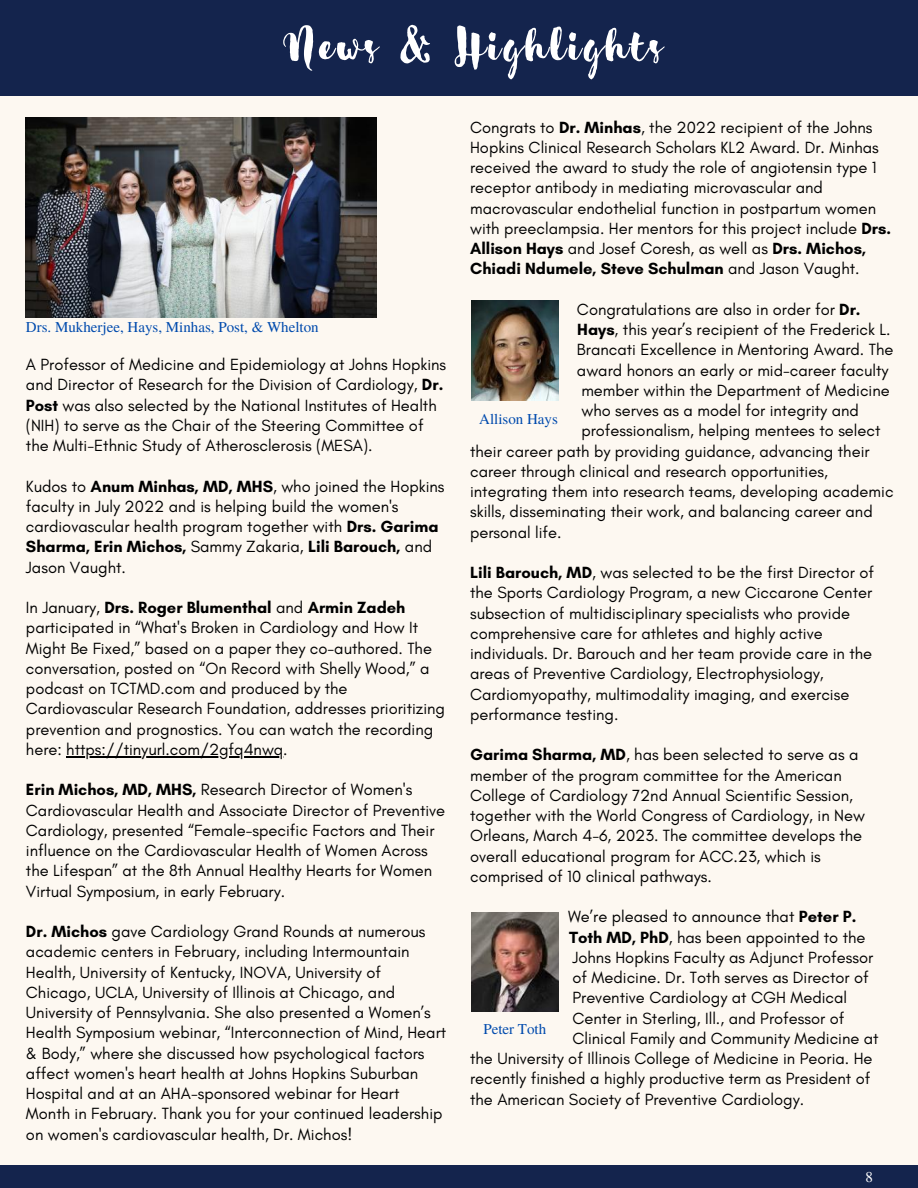
<style>
.page{position:relative;width:918px;height:1188px;background:#fdf8f1}
.page>*{position:absolute;margin:0;border:0;box-sizing:border-box;transform-origin:0 0}
.t1{font:55.5px "Sensa Brush Fill";letter-spacing:.05em;color:#fff}
.t2{font:16.5px/20.2px "Glacial Indifference";color:#000}
.t3{font:15px "Te X Gyre Termes";color:#004aad}
.t4{font:15px "Te X Gyre Termes";color:#fff}
.s1{font-weight:700}
</style>
<div class="page">
<div style="left:0;top:1165px;width:918px;height:23px;background:#14244d"></div>
<div style="left:0;top:0;width:918px;height:96px;background:#14244d"></div>
<img style="left:26px;top:118px;width:351px;height:200px">
<hr style="left:66px;top:756px;width:217px;height:1px;background:#000">
<img style="left:472px;top:301px;width:86px;height:100px">
<img style="left:472px;top:912px;width:86px;height:99px">
<h1 class="t1" style="left:281px;top:11px;width:383px">News &amp; Highlights</h1>
<p class="t3" style="left:26px;top:316px;width:294px">Drs. Mukherjee, Hays, Minhas, Post, &amp; Whelton</p>
<p class="t2" style="left:26px;top:354px;width:422px">A Professor of Medicine and Epidemiology at Johns Hopkins and Director of Research for the Division of Cardiology, <span class="s1">Dr.<br>Post</span> was also selected by the National Institutes of Health (NIH) to serve as the Chair of the Steering Committee of the Multi-Ethnic Study of Atherosclerosis (MESA).</p>
<p class="t2" style="left:26px;top:476px;width:420px">Kudos to <span class="s1">Anum Minhas, MD, MHS</span>, who joined the Hopkins faculty in July 2022 and is helping build the women's cardiovascular health program together with <span class="s1">Drs. Garima Sharma, Erin Michos,</span> Sammy Zakaria, <span class="s1">Lili Barouch,</span> and Jason Vaught.</p>
<p class="t2" style="left:26px;top:597px;width:421px">In January, <span class="s1">Drs. Roger Blumenthal</span> and <span class="s1">Armin Zadeh </span>participated in “What's Broken in Cardiology and How It Might Be Fixed,” based on a paper they co-authored. The conversation, posted on “On Record with Shelly Wood,” a podcast on TCTMD.com and produced by the Cardiovascular Research Foundation, addresses prioritizing prevention and prognostics. You can watch the recording here: https://tinyurl.com/2gfq4nwq.</p>
<p class="t2" style="left:26px;top:779px;width:421px"><span class="s1">Erin Michos, MD, MHS,</span> Research Director of Women's Cardiovascular Health and Associate Director of Preventive Cardiology, presented “Female-specific Factors and Their influence on the Cardiovascular Health of Women Across the Lifespan” at the 8th Annual Healthy Hearts for Women Virtual Symposium, in early February.</p>
<p class="t2" style="left:26px;top:921px;width:422px"><span class="s1">Dr. Michos</span> gave Cardiology Grand Rounds at numerous academic centers in February, including Intermountain Health, University of Kentucky, INOVA, University of Chicago, UCLA, University of Illinois at Chicago, and University of Pennsylvania. She also presented a Women’s Health Symposium webinar, “Interconnection of Mind, Heart &amp; Body,” where she discussed how psychological factors affect women's heart health at Johns Hopkins Suburban Hospital and at an AHA-sponsored webinar for Heart Month in February. Thank you for your continued leadership on women's cardiovascular health, Dr. Michos!</p>
<p class="t2" style="left:470px;top:117px;width:423px">Congrats to <span class="s1">Dr. Minhas</span>, the 2022 recipient of the Johns Hopkins Clinical Research Scholars KL2 Award. Dr. Minhas received the award to study the role of angiotensin type 1 receptor antibody in mediating microvascular and macrovascular endothelial function in postpartum women with preeclampsia. Her mentors for this project include <span class="s1">Drs.<br>Allison Hays</span> and Josef Coresh, as well as <span class="s1">Drs. Michos, Chiadi Ndumele, Steve Schulman</span> and Jason Vaught.</p>
<p class="t2" style="left:577px;top:299px;width:285px">Congratulations are also in order for <span class="s1">Dr.</span></p>
<p class="t2" style="left:577px;top:319px;width:315px"><span class="s1">Hays</span>, this year’s recipient of the Frederick L.</p>
<p class="t2" style="left:577px;top:339px;width:318px">Brancati Excellence in Mentoring Award. The</p>
<p class="t2" style="left:577px;top:360px;width:313px">award honors an early or mid-career faculty</p>
<p class="t2" style="left:581px;top:380px;width:310px">member within the Department of Medicine</p>
<p class="t2" style="left:581px;top:400px;width:279px">who serves as a model for integrity and</p>
<p class="t2" style="left:581px;top:420px;width:301px">professionalism, helping mentees to select</p>
<p class="t2" style="left:470px;top:441px;width:401px">their career path by providing guidance, advancing their</p>
<p class="t2" style="left:470px;top:461px;width:359px">career through clinical and research opportunities,</p>
<p class="t2" style="left:470px;top:481px;width:425px">integrating them into research teams, developing academic</p>
<p class="t2" style="left:470px;top:501px;width:404px">skills, disseminating their work, and balancing career and</p>
<p class="t2" style="left:470px;top:522px;width:93px">personal life.</p>
<p class="t2" style="left:470px;top:562px;width:405px"><span class="s1">Lili Barouch, MD</span>, was selected to be the first Director of the Sports Cardiology Program, a new Ciccarone Center subsection of multidisciplinary specialists who provide comprehensive care for athletes and highly active individuals. Dr. Barouch and her team provide care in the areas of Preventive Cardiology, Electrophysiology, Cardiomyopathy, multimodality imaging, and exercise performance testing.</p>
<p class="t2" style="left:470px;top:744px;width:396px"><span class="s1">Garima Sharma, MD</span>, has been selected to serve as a member of the program committee for the American College of Cardiology 72nd Annual Scientific Session, together with the World Congress of Cardiology, in New Orleans, March 4-6, 2023. The committee develops the overall educational program for ACC.23, which is comprised of 10 clinical pathways.</p>
<p class="t2" style="left:568px;top:906px;width:290px">We’re pleased to announce that <span class="s1">Peter P.</span></p>
<p class="t2" style="left:569px;top:927px;width:298px"><span class="s1">Toth MD, PhD</span>, has been appointed to the</p>
<p class="t2" style="left:572px;top:947px;width:302px">Johns Hopkins Faculty as Adjunct Professor</p>
<p class="t2" style="left:572px;top:967px;width:298px">of Medicine. Dr. Toth serves as Director of</p>
<p class="t2" style="left:572px;top:987px;width:276px">Preventive Cardiology at CGH Medical</p>
<p class="t2" style="left:572px;top:1008px;width:273px">Center in Sterling, Ill., and Professor of</p>
<p class="t2" style="left:572px;top:1028px;width:308px">Clinical Family and Community Medicine at</p>
<p class="t2" style="left:470px;top:1048px;width:404px">the University of Illinois College of Medicine in Peoria. He</p>
<p class="t2" style="left:470px;top:1068px;width:402px">recently finished a highly productive term as President of</p>
<p class="t2" style="left:470px;top:1089px;width:335px">the American Society of Preventive Cardiology.</p>
<p class="t3" style="left:479px;top:408px;width:80px">Allison Hays</p>
<p class="t3" style="left:483px;top:1018px;width:64px">Peter Toth</p>
<p class="t4" style="left:866px;top:1166px;width:9px">8</p>
</div>
